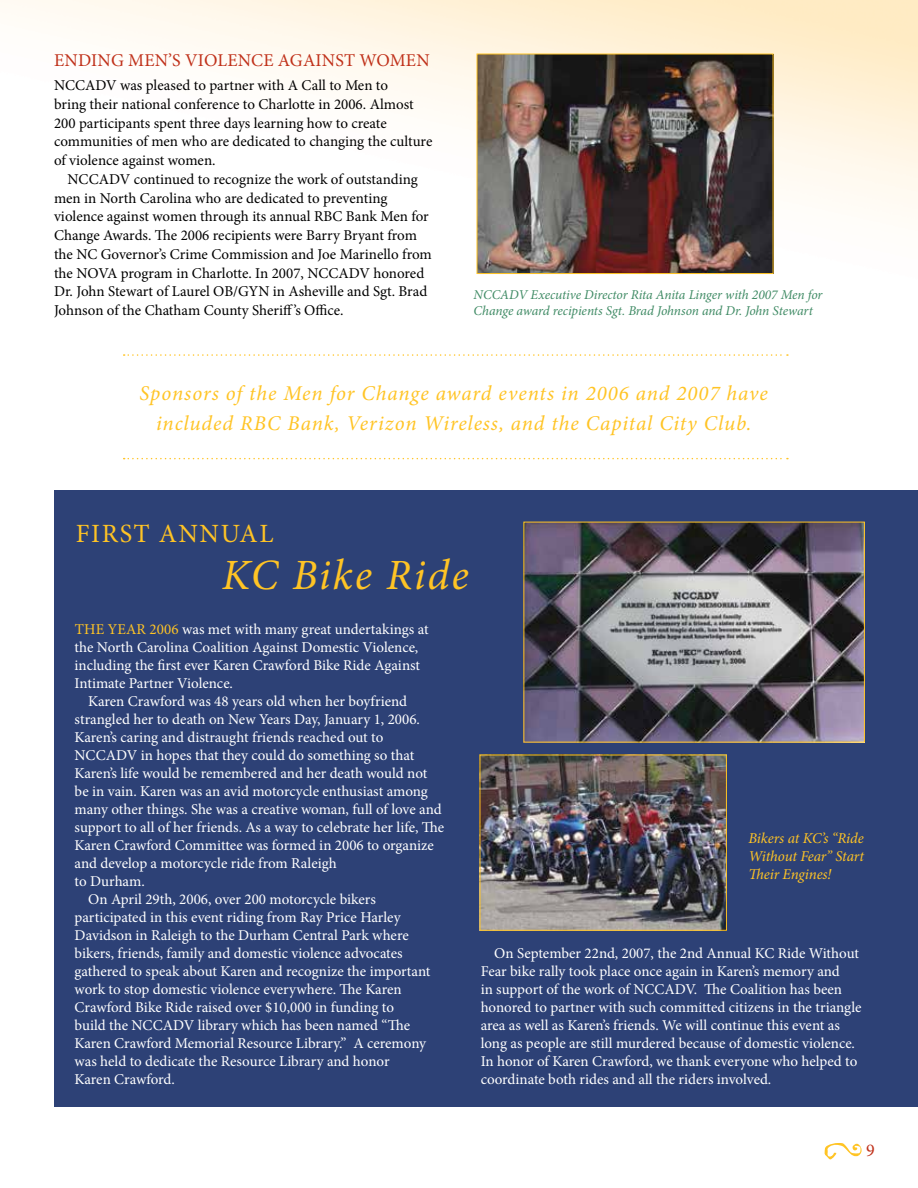
<style>
.page{position:relative;width:918px;height:1188px;background:#fff}
.page>*{position:absolute;margin:0;border:0;box-sizing:border-box;transform-origin:0 0}
.t1{font:italic 43.2px "Minion Pro";letter-spacing:.035em;color:#ffc425}
.t2{font:26.4px "Minion Pro";letter-spacing:.06em;color:#ffc425}
.t3{font:italic 21px/30.3px "Minion Pro";letter-spacing:.05em;color:#ffc425;text-align:center}
.t4{font:18px "Minion Pro";letter-spacing:.01em;color:#c0311a}
.t5{font:15px/18px "Minion Pro";color:#fff}
.t6{font:15px/18.8px "Minion Pro";color:#000}
.t7{font:italic 15px/18px "Minion Pro";letter-spacing:-.015em;color:#ffc425;text-align:justify}
.t8{font:italic 13.5px/16.2px "Minion Pro";letter-spacing:-.005em;color:#408b65}
.s1{color:#ffc425}
</style>
<div class="page">
<img style="left:0;top:0;width:918px;height:356px">
<svg style="left:824px;top:1143px;width:38px;height:17px"></svg>
<div style="left:54px;top:491px;width:864px;height:616px;background:#2d4176"></div>
<img style="left:479px;top:56px;width:292px;height:216px">
<div style="left:477px;top:54px;width:296px;height:220px;border:1px solid #ffc425"></div>
<img style="left:526px;top:524px;width:337px;height:216px">
<svg style="left:124px;top:354px;width:664px;height:2px"></svg>
<svg style="left:124px;top:458px;width:664px;height:1px"></svg>
<img style="left:482px;top:757px;width:243px;height:172px">
<div style="left:480px;top:755px;width:247px;height:176px;border:1px solid #ffc425"></div>
<p class="t4" style="left:54px;top:48px;width:377px">ENDING MEN’S VIOLENCE AGAINST WOMEN</p>
<p class="t6" style="left:54px;top:76px;width:380px">NCCADV was pleased to partner with A Call to Men to<br>bring their national conference to Charlotte in 2006. Almost 200 participants spent three days learning how to create communities of men who are dedicated to changing the culture of violence against women.</p>
<p class="t6" style="left:54px;top:170px;width:379px;text-indent:14px">NCCADV continued to recognize the work of outstanding men in North Carolina who are dedicated to preventing violence against women through its annual RBC Bank Men for Change Awards. The 2006 recipients were Barry Bryant from the NC Governor’s Crime Commission and Joe Marinello from the NOVA program in Charlotte. In 2007, NCCADV honored Dr. John Stewart of Laurel OB/GYN in Asheville and Sgt. Brad Johnson of the Chatham County Sheriff’s Office.</p>
<p class="t8" style="left:474px;top:286px;width:351px">NCCADV Executive Director Rita Anita Linger with 2007 Men for<br>Change award recipients Sgt. Brad Johnson and Dr. John Stewart</p>
<h3 class="t3" style="left:140px;top:378px;width:630px">Sponsors of the Men for Change award events in 2006 and 2007 have included RBC Bank, Verizon Wireless, and the Capital City Club.</h3>
<h2 class="t2" style="left:76px;top:516px;width:199px">FIRST ANNUAL</h2>
<h1 class="t1" style="left:222px;top:545px;width:248px">KC Bike Ride</h1>
<p class="t5" style="left:75px;top:620px;width:356px"><span class="s1">THE YEAR 2006</span> was met with many great undertakings at the North Carolina Coalition Against Domestic Violence, including the first ever Karen Crawford Bike Ride Against Intimate Partner Violence.</p>
<p class="t5" style="left:88px;top:692px;width:321px">Karen Crawford was 48 years old when her boyfriend</p>
<p class="t5" style="left:75px;top:710px;width:347px">strangled her to death on New Years Day, January 1, 2006.</p>
<p class="t5" style="left:75px;top:728px;width:310px">Karen’s caring and distraught friends reached out to</p>
<p class="t5" style="left:75px;top:746px;width:341px">NCCADV in hopes that they could do something so that</p>
<p class="t5" style="left:75px;top:764px;width:354px">Karen’s life would be remembered and her death would not</p>
<p class="t5" style="left:75px;top:782px;width:355px">be in vain. Karen was an avid motorcycle enthusiast among</p>
<p class="t5" style="left:75px;top:800px;width:369px">many other things. She was a creative woman, full of love and</p>
<p class="t5" style="left:75px;top:818px;width:371px">support to all of her friends. As a way to celebrate her life, The</p>
<p class="t5" style="left:75px;top:836px;width:361px">Karen Crawford Committee was formed in 2006 to organize</p>
<p class="t5" style="left:75px;top:854px;width:264px">and develop a motorcycle ride from Raleigh</p>
<p class="t5" style="left:75px;top:872px;width:72px">to Durham.</p>
<p class="t5" style="left:88px;top:890px;width:289px">On April 29th, 2006, over 200 motorcycle bikers</p>
<p class="t5" style="left:75px;top:908px;width:328px">participated in this event riding from Ray Price Harley</p>
<p class="t5" style="left:75px;top:926px;width:336px">Davidson in Raleigh to the Durham Central Park where</p>
<p class="t5" style="left:75px;top:944px;width:330px">bikers, friends, family and domestic violence advocates</p>
<p class="t5" style="left:75px;top:962px;width:357px">gathered to speak about Karen and recognize the important</p>
<p class="t5" style="left:75px;top:980px;width:329px">work to stop domestic violence everywhere. The Karen</p>
<p class="t5" style="left:75px;top:998px;width:321px">Crawford Bike Ride raised over $10,000 in funding to</p>
<p class="t5" style="left:75px;top:1016px;width:337px">build the NCCADV library which has been named “The</p>
<p class="t5" style="left:75px;top:1034px;width:353px">Karen Crawford Memorial Resource Library.” A ceremony</p>
<p class="t5" style="left:75px;top:1052px;width:316px">was held to dedicate the Resource Library and honor</p>
<p class="t5" style="left:75px;top:1070px;width:102px">Karen Crawford.</p>
<p class="t7" style="left:748px;top:829px;width:118px">Bikers at KC’s “Ride Without Fear” Start Their Engines!</p>
<p class="t5" style="left:481px;top:944px;width:382px;text-indent:14px">On September 22nd, 2007, the 2nd Annual KC Ride Without Fear bike rally took place once again in Karen’s memory and<br>in support of the work of NCCADV. The Coalition has been honored to partner with such committed citizens in the triangle area as well as Karen’s friends. We will continue this event as long as people are still murdered because of domestic violence.<br>In honor of Karen Crawford, we thank everyone who helped to coordinate both rides and all the riders involved.</p>
<p class="t4" style="left:866px;top:1138px;width:10px">9</p>
</div>
